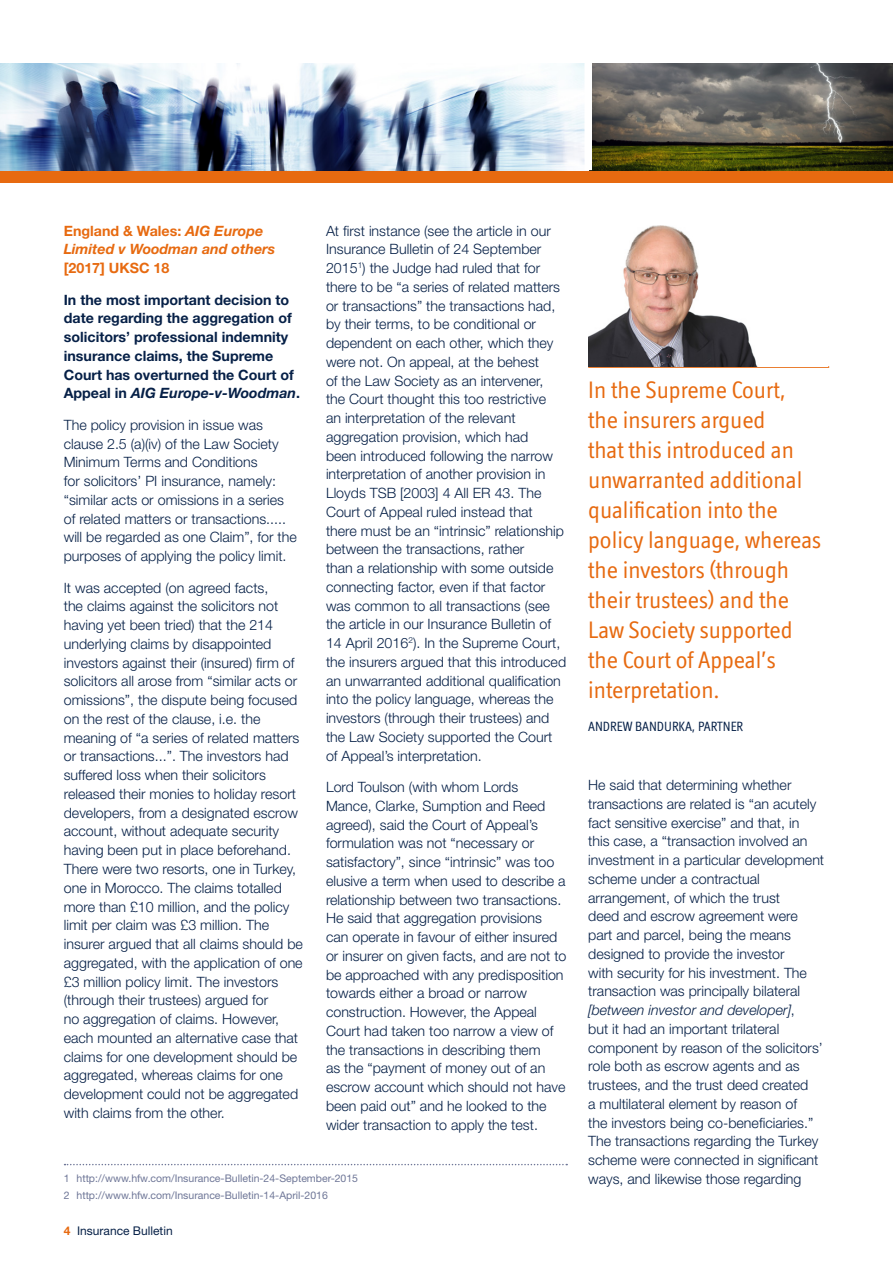
<style>
.page{position:relative;width:893px;height:1263px;background:#fff}
.page>*{position:absolute;margin:0;border:0;box-sizing:border-box;transform-origin:0 0}
.t1{font:24px/30px "Officina Display ITC Std";color:#e76a10}
.t2{font:300 14.25px/18.8px "Helvetica Neue LT Std";color:#062047}
.t3{font:700 14.25px/18.8px "Helvetica Neue LT Std";color:#062047}
.t4{font:italic 700 14.25px/18.8px "Helvetica Neue LT Std";color:#e76a10}
.t5{font:700 14.25px "Helvetica Neue LT Std";color:#e76a10}
.t6{font:13.5px "Officina Display ITC Std";color:#062047}
.t7{font:12px "Helvetica Neue LT Std";color:#062047}
.t8{font:10.5px "Helvetica Neue LT Std";color:#6e7697}
.s1{font-style:normal}
.s2{font-style:italic}
.s3{font-weight:700;color:#e76a10}
</style>
<div class="page">
<div style="left:0;top:170px;width:893px;height:13px;background:#e76a10"></div>
<img style="left:0;top:64px;width:893px;height:106px">
<div style="left:584px;top:47px;width:8px;height:123px;background:#fff"></div>
<svg style="left:65px;top:1164px;width:502px;height:1px"></svg>
<hr style="left:588px;top:366px;width:241px;height:2px;background:#e76a10">
<img style="left:588px;top:225px;width:169px;height:141px">
<p class="t4" style="left:64px;top:221px;width:213px"><span class="s1">England &amp; Wales:</span> AIG Europe<br>Limited v Woodman and others</p>
<p class="t5" style="left:64px;top:259px;width:107px">[2017] UKSC 18</p>
<p class="t3" style="left:64px;top:290px;width:238px">In the most important decision to date regarding the aggregation of solicitors’ professional indemnity insurance claims, the Supreme Court has overturned the Court of Appeal in <span class="s2">AIG Europe-v-Woodman</span>.</p>
<p class="t2" style="left:64px;top:415px;width:235px">The policy provision in issue was clause 2.5 (a)(iv) of the Law Society Minimum Terms and Conditions<br>for solicitors’ PI insurance, namely: “similar acts or omissions in a series of related matters or transactions..... will be regarded as one Claim”, for the purposes of applying the policy limit.</p>
<p class="t2" style="left:64px;top:578px;width:241px">It was accepted (on agreed facts,<br>the claims against the solicitors not having yet been tried) that the 214 underlying claims by disappointed investors against their (insured) firm of solicitors all arose from “similar acts or omissions”, the dispute being focused on the rest of the clause, i.e. the meaning of “a series of related matters or transactions...”. The investors had suffered loss when their solicitors released their monies to holiday resort developers, from a designated escrow account, without adequate security having been put in place beforehand.<br>There were two resorts, one in Turkey, one in Morocco. The claims totalled more than £10 million, and the policy limit per claim was £3 million. The insurer argued that all claims should be aggregated, with the application of one £3 million policy limit. The investors (through their trustees) argued for<br>no aggregation of claims. However, each mounted an alternative case that claims for one development should be aggregated, whereas claims for one development could not be aggregated with claims from the other.</p>
<p class="t2" style="left:326px;top:221px;width:242px">At first instance (see the article in our Insurance Bulletin of 24 September 2015<sup>1</sup>) the Judge had ruled that for there to be “a series of related matters or transactions” the transactions had, by their terms, to be conditional or dependent on each other, which they were not. On appeal, at the behest<br>of the Law Society as an intervener,<br>the Court thought this too restrictive<br>an interpretation of the relevant aggregation provision, which had<br>been introduced following the narrow interpretation of another provision in Lloyds TSB [2003] 4 All ER 43. The Court of Appeal ruled instead that there must be an “intrinsic” relationship between the transactions, rather<br>than a relationship with some outside connecting factor, even if that factor was common to all transactions (see the article in our Insurance Bulletin of 14 April 2016<sup>2</sup>). In the Supreme Court, the insurers argued that this introduced an unwarranted additional qualification into the policy language, whereas the investors (through their trustees) and the Law Society supported the Court of Appeal’s interpretation.</p>
<p class="t2" style="left:326px;top:777px;width:242px">Lord Toulson (with whom Lords Mance, Clarke, Sumption and Reed agreed), said the Court of Appeal’s formulation was not “necessary or satisfactory”, since “intrinsic” was too elusive a term when used to describe a relationship between two transactions.<br>He said that aggregation provisions can operate in favour of either insured or insurer on given facts, and are not to be approached with any predisposition towards either a broad or narrow construction. However, the Appeal Court had taken too narrow a view of the transactions in describing them<br>as the “payment of money out of an escrow account which should not have been paid out” and he looked to the wider transaction to apply the test.</p>
<p class="t2" style="left:588px;top:775px;width:237px">He said that determining whether transactions are related is “an acutely fact sensitive exercise” and that, in this case, a “transaction involved an investment in a particular development scheme under a contractual arrangement, of which the trust<br>deed and escrow agreement were part and parcel, being the means designed to provide the investor<br>with security for his investment. The transaction was principally bilateral <span class="s2">[between investor and developer]</span>,<br>but it had an important trilateral component by reason of the solicitors’ role both as escrow agents and as trustees, and the trust deed created<br>a multilateral element by reason of<br>the investors being co-beneficiaries.” The transactions regarding the Turkey scheme were connected in significant</p>
<p class="t8" style="left:64px;top:1172px;width:296px">1 http://www.hfw.com/Insurance-Bulletin-24-September-2015</p>
<p class="t2" style="left:588px;top:1169px;width:215px">ways, and likewise those regarding</p>
<p class="t8" style="left:64px;top:1189px;width:266px">2 http://www.hfw.com/Insurance-Bulletin-14-April-2016</p>
<p class="t1" style="left:588px;top:374px;width:234px">In the Supreme Court, the insurers argued<br>that this introduced an unwarranted additional qualification into the policy language, whereas the investors (through their trustees) and the<br>Law Society supported the Court of Appeal’s interpretation.</p>
<p class="t6" style="left:588px;top:718px;width:157px">ANDREW BANDURKA, PARTNER</p>
<p class="t7" style="left:64px;top:1224px;width:110px"><span class="s3">4</span> Insurance Bulletin</p>
</div>
